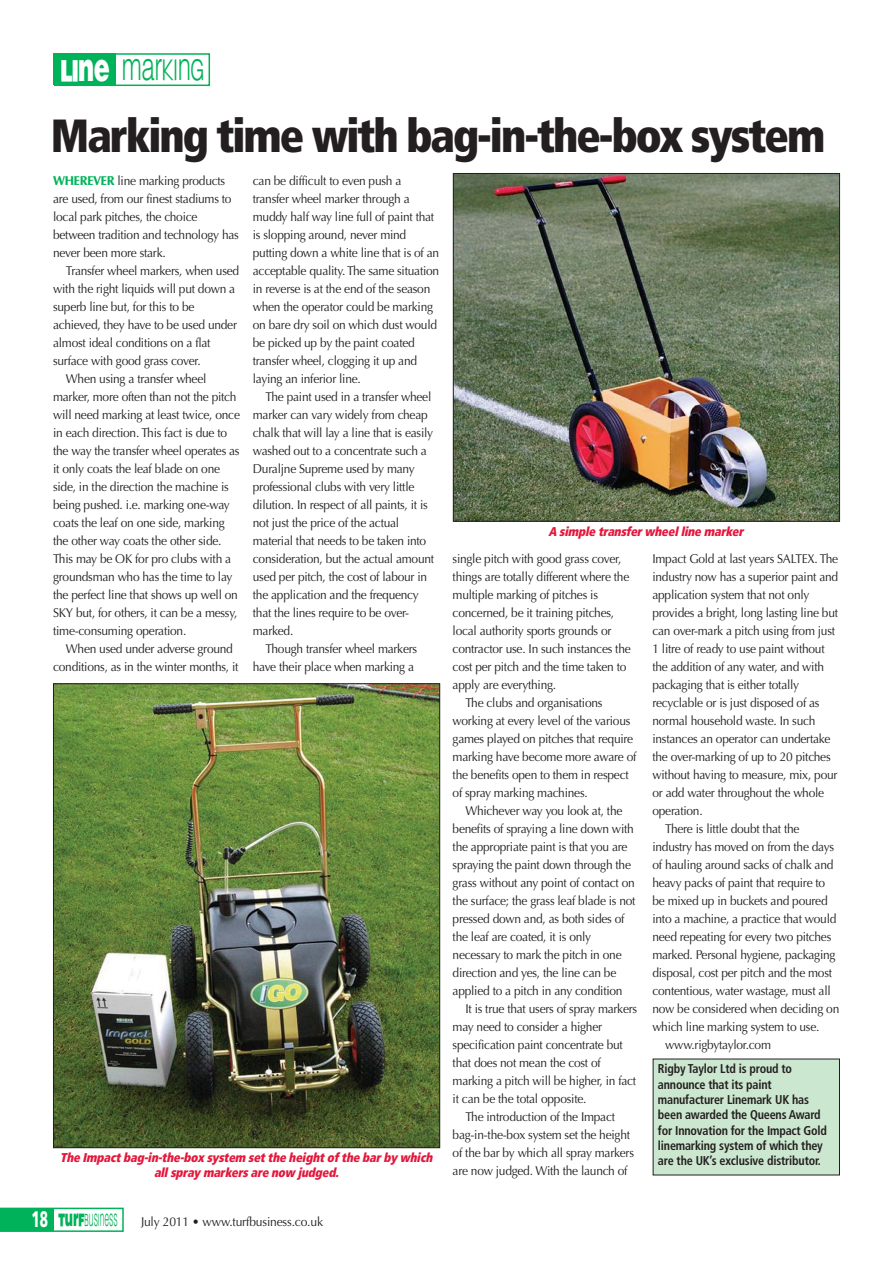
<style>
.page{position:relative;width:893px;height:1263px;background:#fff}
.page>*{position:absolute;margin:0;border:0;box-sizing:border-box;transform-origin:0 0}
.t1{font:900 condensed 46.5px "Frutiger";letter-spacing:-.045em;color:#231f20;scale:.95 1}
.t2{font:900 29.4px "Light";letter-spacing:-.03em;color:#00b259;scale:.61 1}
.t3{font:900 17.4px "Light";color:#00b259;scale:.52 1}
.t4{font:12.75px/18px "Optima";letter-spacing:-.02em;color:#231f20;scale:.94 1}
.t5{font:700 condensed 12.75px/15.3px "Frutiger";letter-spacing:-.015em;color:#231f20;scale:.95 1}
.t6{font:italic 900 condensed 12.75px/15px "Frutiger";letter-spacing:-.015em;color:#e3173b;text-align:center;scale:.95 1}
.t7{font:12.75px "Optima";letter-spacing:-.02em;color:#231f20;scale:.95 1}
.s1{color:#fff}
.s2{font-weight:900;color:#00b259}
.s3{font-family:"Frutiger";font-size:22.5px;color:#fff}
</style>
<div class="page">
<svg style="left:0;top:1208px;width:124px;height:24px"></svg>
<div style="left:0;top:1208px;width:54px;height:23px;background:#00b259"></div>
<div style="left:54px;top:53px;width:156px;height:33px;border:2px solid #00b259"></div>
<div style="left:54px;top:53px;width:62px;height:32px;background:#00b259"></div>
<img style="left:55px;top:685px;width:383px;height:461px">
<img style="left:455px;top:175px;width:383px;height:345px">
<div style="left:453px;top:173px;width:387px;height:349px;border:1px solid #231f20"></div>
<div style="left:653px;top:1059px;width:186px;height:116px;background:#cce7cf"></div>
<h2 class="t2" style="left:60px;top:53px;width:238px"><span class="s1">LINE</span> MARKING</h2>
<h1 class="t1" style="left:51px;top:117px;width:816px">Marking time with bag-in-the-box system</h1>
<p class="t4" style="left:53px;top:173px;width:199px"><span class="s2">WHEREVER</span> line marking products are used, from our finest stadiums to local park pitches, the choice between tradition and technology has never been more stark.</p>
<p class="t4" style="left:66px;top:263px;width:186px">Transfer wheel markers, when used</p>
<p class="t4" style="left:53px;top:281px;width:195px">with the right liquids will put down a</p>
<p class="t4" style="left:53px;top:299px;width:152px">superb line but, for this to be</p>
<p class="t4" style="left:53px;top:317px;width:197px">achieved, they have to be used under</p>
<p class="t4" style="left:53px;top:335px;width:169px">almost ideal conditions on a flat</p>
<p class="t4" style="left:53px;top:353px;width:158px">surface with good grass cover.</p>
<p class="t4" style="left:66px;top:371px;width:151px">When using a transfer wheel</p>
<p class="t4" style="left:53px;top:389px;width:197px">marker, more often than not the pitch</p>
<p class="t4" style="left:53px;top:407px;width:200px">will need marking at least twice, once</p>
<p class="t4" style="left:53px;top:425px;width:187px">in each direction. This fact is due to</p>
<p class="t4" style="left:53px;top:443px;width:200px">the way the transfer wheel operates as</p>
<p class="t4" style="left:53px;top:461px;width:179px">it only coats the leaf blade on one</p>
<p class="t4" style="left:53px;top:479px;width:188px">side, in the direction the machine is</p>
<p class="t4" style="left:53px;top:497px;width:189px">being pushed. i.e. marking one-way</p>
<p class="t4" style="left:53px;top:515px;width:184px">coats the leaf on one side, marking</p>
<p class="t4" style="left:53px;top:533px;width:181px">the other way coats the other side.</p>
<p class="t4" style="left:53px;top:551px;width:191px">This may be OK for pro clubs with a</p>
<p class="t4" style="left:53px;top:569px;width:192px">groundsman who has the time to lay</p>
<p class="t4" style="left:53px;top:587px;width:198px">the perfect line that shows up well on</p>
<p class="t4" style="left:53px;top:605px;width:198px">SKY but, for others, it can be a messy,</p>
<p class="t4" style="left:53px;top:623px;width:143px">time-consuming operation.</p>
<p class="t4" style="left:66px;top:641px;width:179px">When used under adverse ground</p>
<p class="t4" style="left:53px;top:659px;width:199px">conditions, as in the winter months, it</p>
<p class="t4" style="left:253px;top:173px;width:200px">can be difficult to even push a transfer wheel marker through a muddy half way line full of paint that is slopping around, never mind putting down a white line that is of an acceptable quality. The same situation in reverse is at the end of the season when the operator could be marking on bare dry soil on which dust would be picked up by the paint coated transfer wheel, clogging it up and laying an inferior line.</p>
<p class="t4" style="left:253px;top:389px;width:194px;text-indent:13px">The paint used in a transfer wheel marker can vary widely from cheap chalk that will lay a line that is easily washed out to a concentrate such a<br>Duraljne Supreme used by many professional clubs with very little dilution. In respect of all paints, it is not just the price of the actual material that needs to be taken into consideration, but the actual amount used per pitch, the cost of labour in the application and the frequency that the lines require to be over&shy;marked.</p>
<p class="t4" style="left:253px;top:641px;width:176px;text-align:right">Though transfer wheel markers have their place when marking a</p>
<p class="t6" style="left:60px;top:1151px;width:396px">The Impact bag-in-the-box system set the height of the bar by which all spray markers are now judged.</p>
<h3 class="t3" style="left:31px;top:1209px;width:168px"><span class="s3">18</span> TURFBUSINESS</h3>
<p class="t7" style="left:141px;top:1216px;width:193px">July 2011 • www.turfbusiness.co.uk</p>
<p class="t6" style="left:548px;top:525px;width:209px">A simple transfer wheel line marker</p>
<p class="t4" style="left:453px;top:551px;width:181px">single pitch with good grass cover,</p>
<p class="t4" style="left:453px;top:569px;width:189px">things are totally different where the</p>
<p class="t4" style="left:453px;top:587px;width:156px">multiple marking of pitches is</p>
<p class="t4" style="left:453px;top:605px;width:173px">concerned, be it training pitches,</p>
<p class="t4" style="left:453px;top:623px;width:170px">local authority sports grounds or</p>
<p class="t4" style="left:453px;top:641px;width:191px">contractor use. In such instances the</p>
<p class="t4" style="left:453px;top:659px;width:186px">cost per pitch and the time taken to</p>
<p class="t4" style="left:453px;top:677px;width:112px">apply are everything.</p>
<p class="t4" style="left:465px;top:695px;width:147px">The clubs and organisations</p>
<p class="t4" style="left:453px;top:713px;width:191px">working at every level of the various</p>
<p class="t4" style="left:453px;top:731px;width:194px">games played on pitches that require</p>
<p class="t4" style="left:453px;top:749px;width:197px">marking have become more aware of</p>
<p class="t4" style="left:453px;top:767px;width:189px">the benefits open to them in respect</p>
<p class="t4" style="left:453px;top:785px;width:145px">of spray marking machines.</p>
<p class="t4" style="left:465px;top:803px;width:169px">Whichever way you look at, the</p>
<p class="t4" style="left:453px;top:821px;width:194px">benefits of spraying a line down with</p>
<p class="t4" style="left:453px;top:839px;width:188px">the appropriate paint is that you are</p>
<p class="t4" style="left:453px;top:857px;width:191px">spraying the paint down through the</p>
<p class="t4" style="left:453px;top:875px;width:195px">grass without any point of contact on</p>
<p class="t4" style="left:453px;top:893px;width:196px">the surface; the grass leaf blade is not</p>
<p class="t4" style="left:453px;top:911px;width:184px">pressed down and, as both sides of</p>
<p class="t4" style="left:453px;top:929px;width:149px">the leaf are coated, it is only</p>
<p class="t4" style="left:453px;top:947px;width:181px">necessary to mark the pitch in one</p>
<p class="t4" style="left:453px;top:965px;width:176px">direction and yes, the line can be</p>
<p class="t4" style="left:453px;top:983px;width:182px">applied to a pitch in any condition</p>
<p class="t4" style="left:465px;top:1001px;width:184px">It is true that users of spray markers</p>
<p class="t4" style="left:453px;top:1019px;width:160px">may need to consider a higher</p>
<p class="t4" style="left:453px;top:1037px;width:183px">specification paint concentrate but</p>
<p class="t4" style="left:453px;top:1055px;width:159px">that does not mean the cost of</p>
<p class="t4" style="left:453px;top:1073px;width:197px">marking a pitch will be higher, in fact</p>
<p class="t4" style="left:453px;top:1091px;width:144px">it can be the total opposite.</p>
<p class="t4" style="left:465px;top:1109px;width:161px">The introduction of the Impact</p>
<p class="t4" style="left:453px;top:1127px;width:190px">bag-in-the-box system set the height</p>
<p class="t4" style="left:453px;top:1145px;width:194px">of the bar by which all spray markers</p>
<p class="t4" style="left:453px;top:1163px;width:188px">are now judged. With the launch of</p>
<p class="t4" style="left:652px;top:551px;width:199px">Impact Gold at last years SALTEX. The</p>
<p class="t4" style="left:652px;top:569px;width:199px">industry now has a superior paint and</p>
<p class="t4" style="left:652px;top:587px;width:169px">application system that not only</p>
<p class="t4" style="left:652px;top:605px;width:199px">provides a bright, long lasting line but</p>
<p class="t4" style="left:652px;top:623px;width:196px">can over-mark a pitch using from just</p>
<p class="t4" style="left:652px;top:641px;width:185px">1 litre of ready to use paint without</p>
<p class="t4" style="left:652px;top:659px;width:184px">the addition of any water, and with</p>
<p class="t4" style="left:652px;top:677px;width:158px">packaging that is either totally</p>
<p class="t4" style="left:652px;top:695px;width:179px">recyclable or is just disposed of as</p>
<p class="t4" style="left:652px;top:713px;width:175px">normal household waste. In such</p>
<p class="t4" style="left:652px;top:731px;width:191px">instances an operator can undertake</p>
<p class="t4" style="left:652px;top:749px;width:191px">the over-marking of up to 20 pitches</p>
<p class="t4" style="left:652px;top:767px;width:198px">without having to measure, mix, pour</p>
<p class="t4" style="left:652px;top:785px;width:184px">or add water throughout the whole</p>
<p class="t4" style="left:652px;top:803px;width:55px">operation.</p>
<p class="t4" style="left:665px;top:821px;width:144px">There is little doubt that the</p>
<p class="t4" style="left:652px;top:839px;width:195px">industry has moved on from the days</p>
<p class="t4" style="left:652px;top:857px;width:194px">of hauling around sacks of chalk and</p>
<p class="t4" style="left:652px;top:875px;width:185px">heavy packs of paint that require to</p>
<p class="t4" style="left:652px;top:893px;width:188px">be mixed up in buckets and poured</p>
<p class="t4" style="left:652px;top:911px;width:197px">into a machine, a practice that would</p>
<p class="t4" style="left:652px;top:929px;width:192px">need repeating for every two pitches</p>
<p class="t4" style="left:652px;top:947px;width:196px">marked. Personal hygiene, packaging</p>
<p class="t4" style="left:652px;top:965px;width:193px">disposal, cost per pitch and the most</p>
<p class="t4" style="left:652px;top:983px;width:191px">contentious, water wastage, must all</p>
<p class="t4" style="left:652px;top:1001px;width:200px">now be considered when deciding on</p>
<p class="t4" style="left:652px;top:1019px;width:179px">which line marking system to use.</p>
<p class="t4" style="left:665px;top:1037px;width:114px">www.rigbytaylor.com</p>
<p class="t5" style="left:658px;top:1062px;width:179px">Rigby Taylor Ltd is proud to announce that its paint manufacturer Linemark UK has been awarded the Queens Award for Innovation for the Impact Gold linemarking system of which they are the UK’s exclusive distributor.</p>
</div>
